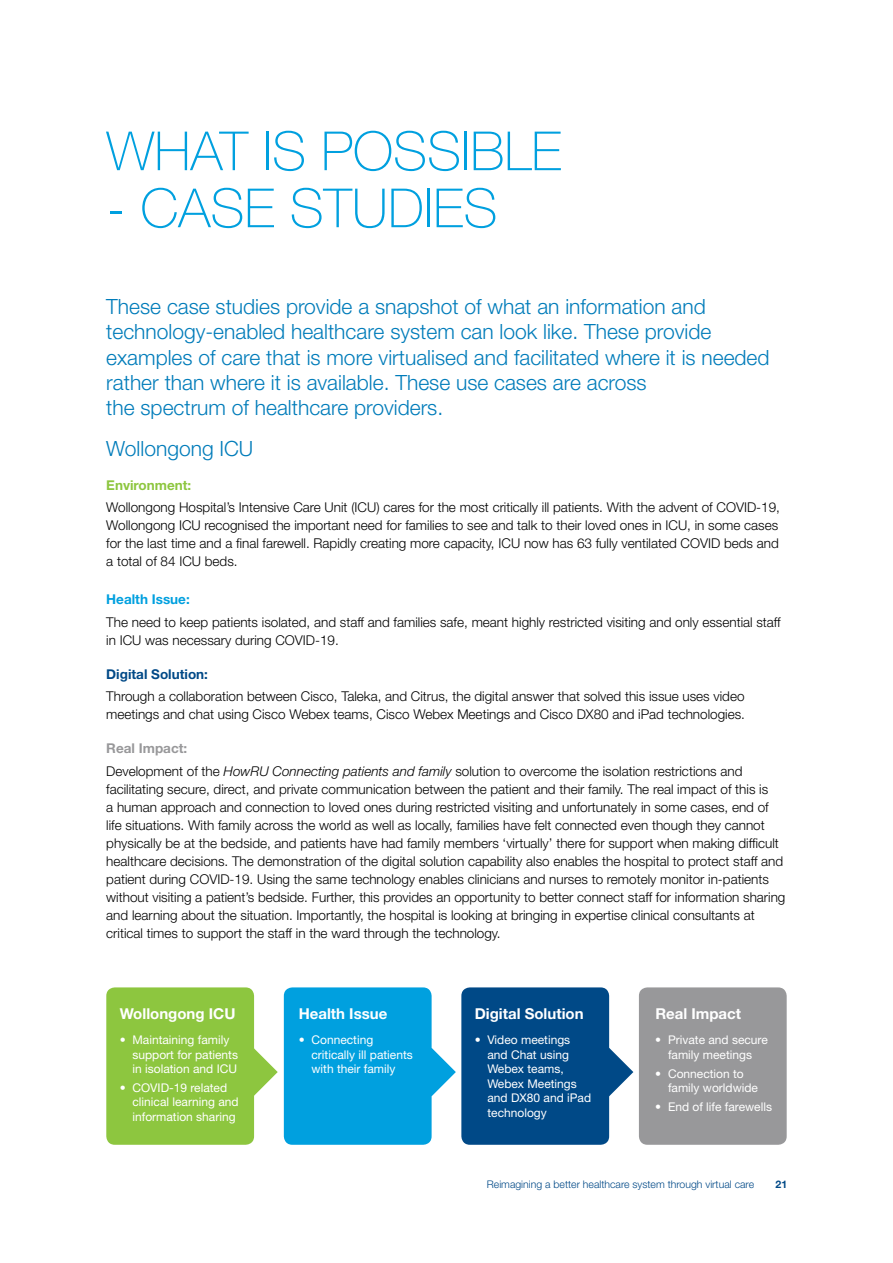
<style>
.page{position:relative;width:893px;height:1263px;background:#fff}
.page>*{position:absolute;margin:0;border:0;box-sizing:border-box;transform-origin:0 0}
.t1{font:100 54px "Helvetica Neue";color:#00a0df}
.t2{font:300 21px/25.2px "Helvetica Neue";color:#007cba}
.t3{font:700 15px "Helvetica Neue";color:#fff}
.t4{font:300 13.5px/18px "Helvetica Neue";color:#000}
.t5{font:700 13.5px "Helvetica Neue";color:#004987}
.t6{font:700 13.5px "Helvetica Neue";color:#8dc63f}
.t7{font:700 13.5px "Helvetica Neue";color:#00a0df}
.t8{font:12px/14.4px "Helvetica Neue";color:#fff}
.t9{font:300 10.5px "Helvetica Neue";color:#004987}
.t10{font:700 10.5px "Helvetica Neue";color:#004987}
.s1{font-weight:700;color:#98989a}
.s2{font-style:italic}
</style>
<div class="page">
<div style="left:106px;top:987px;width:148px;height:158px;background:#8dc63f;border-radius:9px"></div>
<div style="left:284px;top:987px;width:148px;height:158px;background:#00a0df;border-radius:9px"></div>
<div style="left:461px;top:987px;width:148px;height:158px;background:#004987;border-radius:9px"></div>
<div style="left:639px;top:987px;width:148px;height:158px;background:#98989a;border-radius:9px"></div>
<svg style="left:254px;top:1048px;width:24px;height:48px"></svg>
<svg style="left:431px;top:1048px;width:25px;height:48px"></svg>
<svg style="left:609px;top:1048px;width:24px;height:48px"></svg>
<h1 class="t1" style="left:106px;top:120px;width:457px">WHAT IS POSSIBLE</h1>
<h1 class="t1" style="left:106px;top:177px;width:393px">- CASE STUDIES</h1>
<p class="t2" style="left:106px;top:294px;width:665px">These case studies provide a snapshot of what an information and technology-enabled healthcare system can look like. These provide examples of care that is more virtualised and facilitated where it is needed rather than where it is available. These use cases are across<br>the spectrum of healthcare providers.</p>
<h2 class="t2" style="left:106px;top:435px;width:149px">Wollongong ICU</h2>
<p class="t6" style="left:106px;top:476px;width:87px">Environment:</p>
<p class="t4" style="left:106px;top:498px;width:675px">Wollongong Hospital’s Intensive Care Unit (ICU) cares for the most critically ill patients. With the advent of COVID-19, Wollongong ICU recognised the important need for families to see and talk to their loved ones in ICU, in some cases for the last time and a final farewell. Rapidly creating more capacity, ICU now has 63 fully ventilated COVID beds and a total of 84 ICU beds.</p>
<p class="t7" style="left:106px;top:591px;width:85px">Health Issue:</p>
<p class="t4" style="left:106px;top:612px;width:676px">The need to keep patients isolated, and staff and families safe, meant highly restricted visiting and only essential staff in ICU was necessary during COVID-19.</p>
<p class="t5" style="left:106px;top:666px;width:103px">Digital Solution:</p>
<p class="t4" style="left:106px;top:687px;width:640px">Through a collaboration between Cisco, Taleka, and Citrus, the digital answer that solved this issue uses video meetings and chat using Cisco Webex teams, Cisco Webex Meetings and Cisco DX80 and iPad technologies.</p>
<p class="t4" style="left:106px;top:737px;width:638px;line-height:22.2px"><span class="s1">Real Impact:<br></span>Development of the <span class="s2">HowRU Connecting patients and family</span> solution to overcome the isolation restrictions and</p>
<p class="t4" style="left:106px;top:779px;width:681px">facilitating secure, direct, and private communication between the patient and their family. The real impact of this is<br>a human approach and connection to loved ones during restricted visiting and unfortunately in some cases, end of life situations. With family across the world as well as locally, families have felt connected even though they cannot physically be at the bedside, and patients have had family members ‘virtually’ there for support when making difficult healthcare decisions. The demonstration of the digital solution capability also enables the hospital to protect staff and patient during COVID-19. Using the same technology enables clinicians and nurses to remotely monitor in-patients without visiting a patient’s bedside. Further, this provides an opportunity to better connect staff for information sharing and learning about the situation. Importantly, the hospital is looking at bringing in expertise clinical consultants at critical times to support the staff in the ward through the technology.</p>
<p class="t3" style="left:120px;top:1004px;width:117px">Wollongong ICU</p>
<p class="t3" style="left:299px;top:1004px;width:90px">Health Issue</p>
<p class="t3" style="left:475px;top:1004px;width:110px">Digital Solution</p>
<p class="t3" style="left:655px;top:1004px;width:87px">Real Impact</p>
<p class="t8" style="left:132px;top:1033px;width:107px;text-indent:-13px">• Maintaining family support for patients in isolation and ICU</p>
<p class="t8" style="left:132px;top:1080px;width:108px;text-indent:-13px">• COVID-19 related clinical learning and information sharing</p>
<p class="t8" style="left:311px;top:1033px;width:103px;text-indent:-13px">• Connecting critically ill patients with their family</p>
<p class="t8" style="left:487px;top:1033px;width:105px;text-indent:-13px">• Video meetings and Chat using<br>Webex teams,<br>Webex Meetings and DX80 and iPad technology</p>
<p class="t8" style="left:655px;top:1033px;width:114px;text-align:center">• Private and secure family meetings</p>
<p class="t8" style="left:668px;top:1066px;width:91px;text-indent:-13px">• Connection to family worldwide</p>
<p class="t8" style="left:655px;top:1099px;width:118px">• End of life farewells</p>
<p class="t9" style="left:487px;top:1178px;width:269px">Reimagining a better healthcare system through virtual care</p>
<p class="t10" style="left:776px;top:1177px;width:13px">21</p>
</div>
